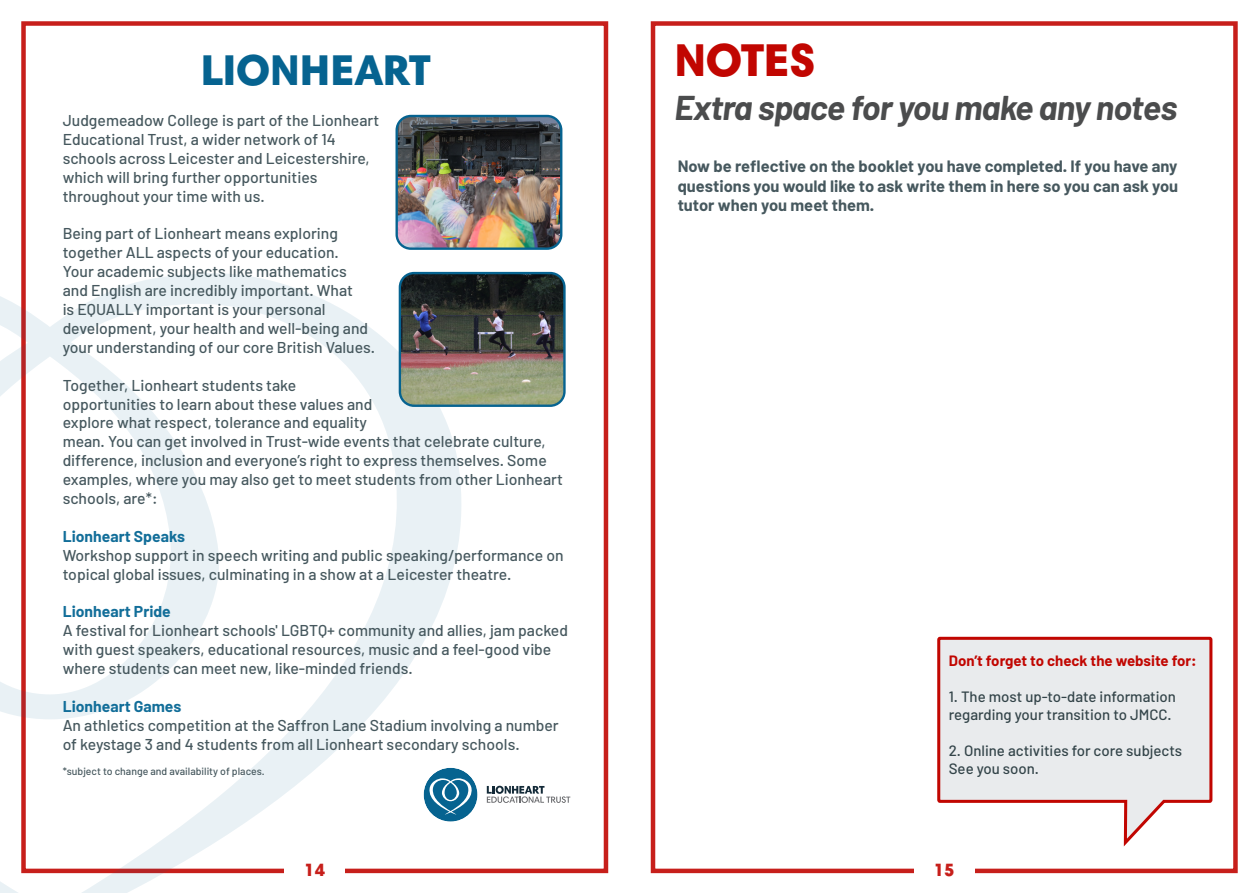
<style>
.page{position:relative;width:1259px;height:893px;background:#fff}
.page>*{position:absolute;margin:0;border:0;box-sizing:border-box;transform-origin:0 0}
.t1{font:900 46.5px "Harmonia Sans Pro Cyr";letter-spacing:-.01em;color:#c10601}
.t2{font:900 43.5px "Harmonia Sans Pro Cyr";color:#066390}
.t3{font:italic 700 34.5px "Barlow";letter-spacing:-.02em;color:#4b4c4d}
.t4{font:900 18px "Harmonia Sans Pro Cyr";color:#c71f1b}
.t5{font:700 16.5px/19.8px "Barlow";color:#46585e;text-align:justify}
.t6{font:500 15.75px/18.9px "Barlow";color:#46585e}
.t7{font:700 15.75px "Barlow";color:#126e99}
.t8{font:500 15px/18px "Barlow";color:#334449}
.t9{font:700 15px "Barlow";color:#c10601}
.t10{font:500 10.5px "Barlow";color:#46585e}
</style>
<div class="page">
<div style="left:651px;top:21px;width:586px;height:852px;border:4px solid #c71f1b"></div>
<div style="left:913px;top:850px;width:61px;height:43px;background:#fff"></div>
<svg style="left:937px;top:636px;width:276px;height:211px"></svg>
<svg style="left:0;top:272px;width:463px;height:621px"></svg>
<svg style="left:487px;top:786px;width:83px;height:17px"></svg>
<svg style="left:422px;top:767px;width:56px;height:56px"></svg>
<img style="left:398px;top:116px;width:163px;height:131px">
<div style="left:395px;top:115px;width:167px;height:135px;border:2px solid #066390;border-radius:14px"></div>
<img style="left:400px;top:273px;width:164px;height:133px">
<div style="left:399px;top:272px;width:166px;height:135px;border:2px solid #066390;border-radius:14px"></div>
<h2 class="t2" style="left:201px;top:42px;width:231px">LIONHEART</h2>
<p class="t6" style="left:63px;top:111px;width:318px">Judgemeadow College is part of the Lionheart Educational Trust, a wider network of 14 schools across Leicester and Leicestershire, which will bring further opportunities throughout your time with us.</p>
<p class="t6" style="left:63px;top:224px;width:314px">Being part of Lionheart means exploring together ALL aspects of your education.<br>Your academic subjects like mathematics and English are incredibly important. What<br>is EQUALLY important is your personal development, your health and well-being and your understanding of our core British Values.</p>
<p class="t6" style="left:63px;top:375px;width:502px">Together, Lionheart students take<br>opportunities to learn about these values and<br>explore what respect, tolerance and equality<br>mean. You can get involved in Trust-wide events that celebrate culture, difference, inclusion and everyone’s right to express themselves. Some examples, where you may also get to meet students from other Lionheart schools, are*:</p>
<p class="t7" style="left:63px;top:526px;width:124px">Lionheart Speaks</p>
<p class="t6" style="left:63px;top:545px;width:502px">Workshop support in speech writing and public speaking/performance on topical global issues, culminating in a show at a Leicester theatre.</p>
<p class="t7" style="left:63px;top:602px;width:110px">Lionheart Pride</p>
<p class="t6" style="left:63px;top:621px;width:507px">A festival for Lionheart schools' LGBTQ+ community and allies, jam packed with guest speakers, educational resources, music and a feel-good vibe where students can meet new, like-minded friends.</p>
<p class="t7" style="left:63px;top:696px;width:120px">Lionheart Games</p>
<p class="t6" style="left:63px;top:715px;width:497px">An athletics competition at the Saffron Lane Stadium involving a number of keystage 3 and 4 students from all Lionheart secondary schools.</p>
<p class="t10" style="left:63px;top:765px;width:204px">*subject to change and availability of places.</p>
<h1 class="t1" style="left:674px;top:31px;width:143px">NOTES</h1>
<h3 class="t3" style="left:674px;top:86px;width:504px">Extra space for you make any notes</h3>
<p class="t5" style="left:677px;top:156px;width:502px">Now be reflective on the booklet you have completed. If you have any questions you would like to ask write them in here so you can ask you tutor when you meet them.</p>
<p class="t9" style="left:948px;top:651px;width:249px">Don’t forget to check the website for:</p>
<p class="t8" style="left:948px;top:687px;width:229px">1. The most up-to-date information regarding your transition to JMCC.</p>
<p class="t8" style="left:948px;top:741px;width:235px">2. Online activities for core subjects<br>See you soon.</p>
<p class="t4" style="left:304px;top:859px;width:22px">14</p>
<p class="t4" style="left:934px;top:859px;width:22px">15</p>
</div>
